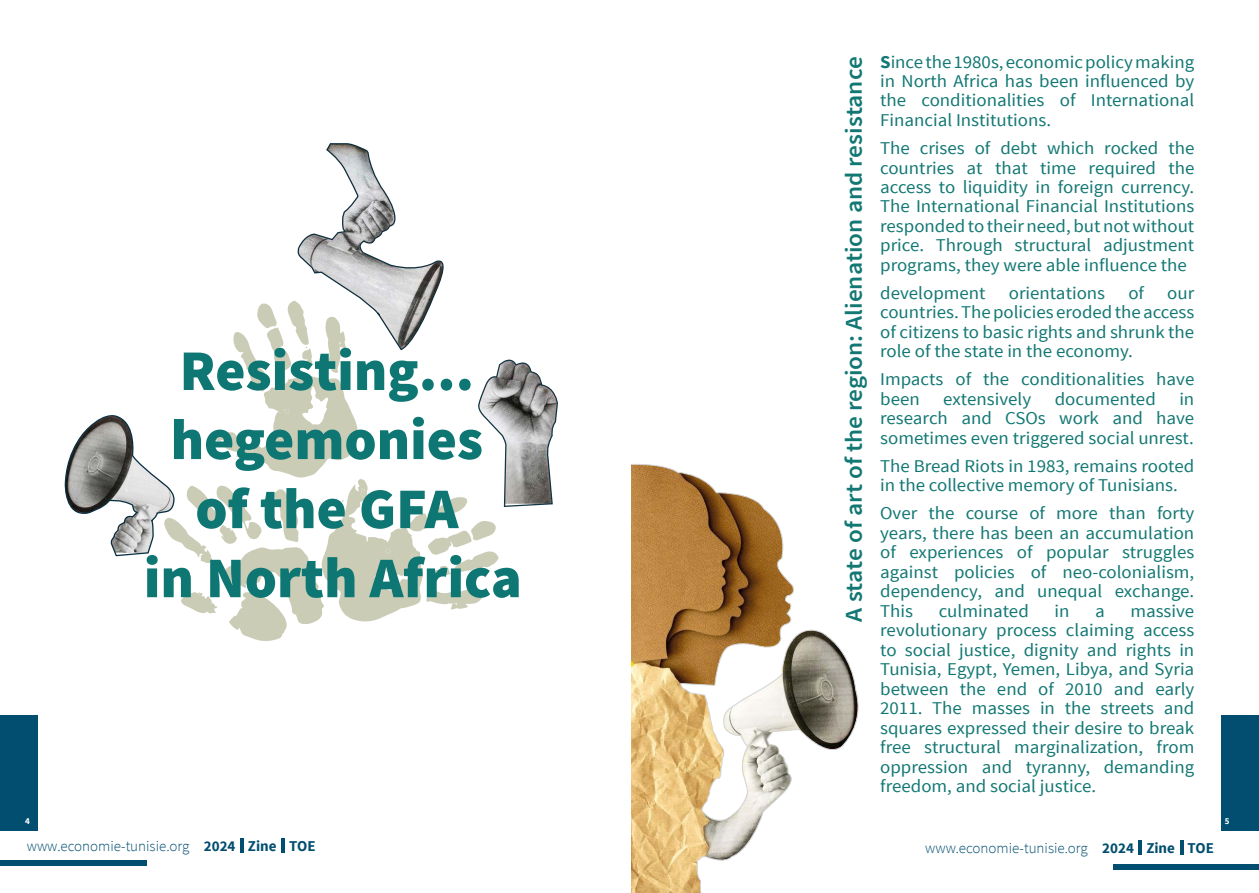
<style>
.page{position:relative;width:1259px;height:893px;background:#fff}
.page>*{position:absolute;margin:0;border:0;box-sizing:border-box;transform-origin:0 0}
.t1{font:900 57.6px/69px "Source Sans Pro";color:#0e7773;text-align:center}
.t2{font:600 24px "Source Sans Pro";color:#137874;scale:1.05 1}
.t3{font:18px/19.5px "Source Sans Pro";color:#137874;text-align:justify;scale:1.05 1}
.t4{font:300 15px "Source Sans Pro";color:#024e70}
.t5{font:700 9px "Source Sans Pro";color:#fff}
.s1{font-weight:700}
</style>
<div class="page">
<div style="left:1221px;top:715px;width:38px;height:116px;background:#024e70"></div>
<div style="left:1113px;top:865px;width:146px;height:5px;background:#024e70"></div>
<hr style="left:1180px;top:840px;width:3px;height:15px;background:#024e70">
<hr style="left:1138px;top:840px;width:3px;height:15px;background:#024e70">
<div style="left:0;top:715px;width:38px;height:116px;background:#024e70"></div>
<div style="left:0;top:860px;width:147px;height:5px;background:#024e70"></div>
<hr style="left:282px;top:838px;width:3px;height:14px;background:#024e70">
<hr style="left:240px;top:838px;width:3px;height:14px;background:#024e70">
<svg style="left:64px;top:143px;width:494px;height:498px"></svg>
<svg style="left:631px;top:464px;width:228px;height:429px"></svg>
<h1 class="t1" style="left:144px;top:339px;width:379px">Resisting... hegemonies of the GFA<br>in North Africa</h1>
<h2 class="t2" style="left:839px;top:622px;width:539px;rotate:-90deg">A state of art of the region: Alienation and resistance</h2>
<p class="t3" style="left:880px;top:52px;width:301px"><span class="s1">S</span>ince the 1980s, economic policy making in North Africa has been influenced by the conditionalities of International Financial Institutions.</p>
<p class="t3" style="left:880px;top:139px;width:301px">The crises of debt which rocked the countries at that time required the access to liquidity in foreign currency.<br>The International Financial Institutions responded to their need, but not without price. Through structural adjustment programs, they were able influence the</p>
<p class="t3" style="left:880px;top:284px;width:102px">development</p>
<p class="t3" style="left:1008px;top:284px;width:93px">orientations</p>
<p class="t3" style="left:1128px;top:284px;width:17px">of</p>
<p class="t3" style="left:880px;top:284px;width:301px;text-indent:287px">our countries. The policies eroded the access of citizens to basic rights and shrunk the role of the state in the economy.</p>
<p class="t3" style="left:880px;top:370px;width:301px">Impacts of the conditionalities have been</p>
<p class="t3" style="left:943px;top:390px;width:85px">extensively</p>
<p class="t3" style="left:1054px;top:390px;width:98px">documented</p>
<p class="t3" style="left:880px;top:390px;width:301px;text-indent:299px">in research and CSOs work and have sometimes even triggered social unrest.</p>
<p class="t3" style="left:880px;top:457px;width:301px">The Bread Riots in 1983, remains rooted in the collective memory of Tunisians.</p>
<p class="t3" style="left:880px;top:504px;width:301px">Over the course of more than forty years, there has been an accumulation of experiences of popular struggles against policies of neo-colonialism, dependency, and unequal exchange.<br>This</p>
<p class="t3" style="left:938px;top:602px;width:87px">culminated</p>
<p class="t3" style="left:1054px;top:602px;width:16px">in</p>
<p class="t3" style="left:1095px;top:602px;width:11px">a</p>
<p class="t3" style="left:880px;top:602px;width:301px;text-indent:250px">massive revolutionary process claiming access to social justice, dignity and rights in Tunisia, Egypt, Yemen, Libya, and Syria between the end of 2010 and early 2011. The masses in the streets and squares expressed their desire to break free structural marginalization, from oppression and tyranny, demanding freedom, and social justice.</p>
<p class="t5" style="left:25px;top:815px;width:6px">4</p>
<p class="t5" style="left:1224px;top:816px;width:6px">5</p>
<p class="t4" style="left:27px;top:837px;width:290px">www.economie-tunisie.org <span class="s1">2024 Zine TOE</span></p>
<p class="t4" style="left:925px;top:839px;width:290px">www.economie-tunisie.org <span class="s1">2024 Zine TOE</span></p>
</div>
